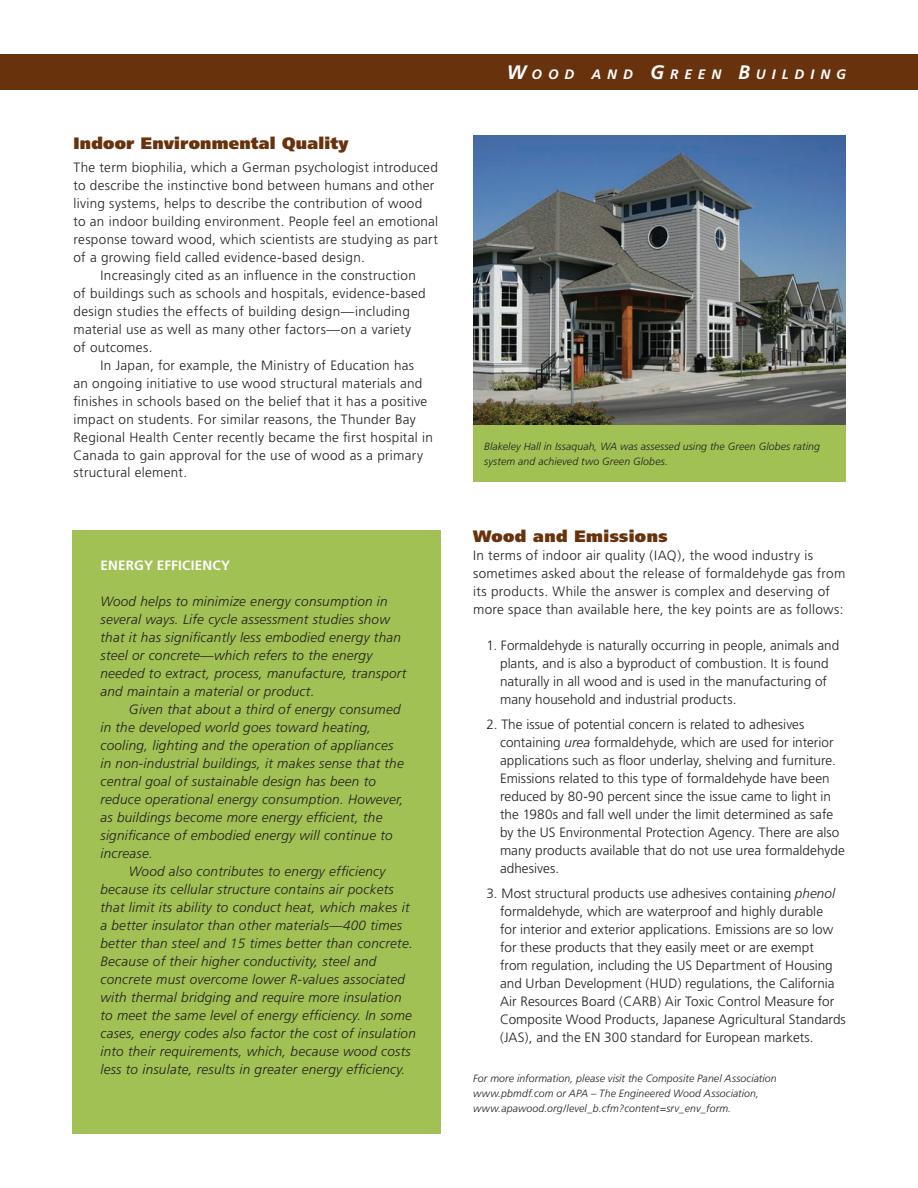
<style>
.page{position:relative;width:918px;height:1188px;background:#fff}
.page>*{position:absolute;margin:0;border:0;box-sizing:border-box;transform-origin:0 0}
.Subhead_Parag-1{font:900 16.5px "Frutiger";letter-spacing:.015em;color:#68320d}
.indent{font:900 16.5px "Frutiger";letter-spacing:.025em;color:#68320d}
.t1{font:italic 700 13.65px "Frutiger";letter-spacing:.435em;color:#fff}
.Bullets_Indented-2{font:300 13.5px/18px "Frutiger";letter-spacing:.01em;color:#231f20}
.t2{font:italic 300 13.5px/18px "Frutiger";letter-spacing:.02em;color:#231f20}
.indent-2{font:300 13.5px/18px "Frutiger";letter-spacing:.025em;color:#231f20}
.t3{font:700 13.5px "Frutiger";letter-spacing:.015em;color:#fff}
.indent-3{font:italic 300 10.5px/15px "Frutiger";letter-spacing:.01em;color:#231f20}
.s1{font-size:19.5px}
.s2{font-style:italic}
</style>
<div class="page">
<div style="left:73px;top:530px;width:368px;height:604px;background:#a1c155"></div>
<div style="left:0;top:54px;width:918px;height:36px;background:#68320d"></div>
<div style="left:473px;top:398px;width:373px;height:84px;background:#a1c155"></div>
<img style="left:473px;top:135px;width:373px;height:290px">
<p class="Subhead_Parag-1" style="left:74px;top:133px;width:277px">Indoor Environmental Quality</p>
<p class="Bullets_Indented-2" style="left:74px;top:158px;width:366px">The term biophilia, which a German psychologist introduced to describe the instinctive bond between humans and other living systems, helps to describe the contribution of wood<br>to an indoor building environment. People feel an emotional response toward wood, which scientists are studying as part of a growing field called evidence-based design.</p>
<p class="Bullets_Indented-2" style="left:74px;top:266px;width:354px;text-indent:27px">Increasingly cited as an influence in the construction of buildings such as schools and hospitals, evidence-based design studies the effects of building design—including material use as well as many other factors—on a variety of outcomes.</p>
<p class="Bullets_Indented-2" style="left:74px;top:356px;width:361px;text-indent:27px">In Japan, for example, the Ministry of Education has<br>an ongoing initiative to use wood structural materials and finishes in schools based on the belief that it has a positive impact on students. For similar reasons, the Thunder Bay Regional Health Center recently became the first hospital in Canada to gain approval for the use of wood as a primary structural element.</p>
<p class="t3" style="left:100px;top:557px;width:131px">ENERGY EFFICIENCY</p>
<p class="t2" style="left:100px;top:592px;width:289px">Wood helps to minimize energy consumption in</p>
<p class="t2" style="left:100px;top:610px;width:291px">several ways. Life cycle assessment studies show</p>
<p class="t2" style="left:100px;top:628px;width:302px">that it has significantly less embodied energy than</p>
<p class="t2" style="left:100px;top:646px;width:273px">steel or concrete—which refers to the energy</p>
<p class="t2" style="left:100px;top:664px;width:307px">needed to extract, process, manufacture, transport</p>
<p class="t2" style="left:100px;top:682px;width:215px">and maintain a material or product.</p>
<p class="t2" style="left:129px;top:700px;width:273px">Given that about a third of energy consumed</p>
<p class="t2" style="left:100px;top:718px;width:272px">in the developed world goes toward heating,</p>
<p class="t2" style="left:100px;top:736px;width:305px">cooling, lighting and the operation of appliances in non-industrial buildings, it makes sense that the central goal of sustainable design has been to reduce operational energy consumption. However, as buildings become more energy efficient, the significance of embodied energy will continue to increase.</p>
<p class="t2" style="left:100px;top:862px;width:317px;text-indent:28px">Wood also contributes to energy efficiency because its cellular structure contains air pockets that limit its ability to conduct heat, which makes it a better insulator than other materials—400 times better than steel and 15 times better than concrete.<br>Because of their higher conductivity, steel and concrete must overcome lower R-values associated with thermal bridging and require more insulation to meet the same level of energy efficiency. In some cases, energy codes also factor the cost of insulation into their requirements, which, because wood costs less to insulate, results in greater energy efficiency.</p>
<p class="t1" style="left:507px;top:66px;width:69px"><span class="s1">W</span>OOD</p>
<p class="t1" style="left:592px;top:66px;width:256px">AND <span class="s1">G</span>REEN <span class="s1">B</span>UILDING</p>
<p class="indent-3" style="left:484px;top:439px;width:337px">Blakeley Hall in Issaquah, WA was assessed using the Green Globes rating system and achieved two Green Globes.</p>
<p class="indent" style="left:473px;top:527px;width:196px">Wood and Emissions</p>
<p class="indent-2" style="left:473px;top:547px;width:374px">In terms of indoor air quality (IAQ), the wood industry is sometimes asked about the release of formaldehyde gas from its products. While the answer is complex and deserving of more space than available here, the key points are as follows:</p>
<p class="Bullets_Indented-2" style="left:500px;top:637px;width:341px;text-indent:-14px">1. Formaldehyde is naturally occurring in people, animals and plants, and is also a byproduct of combustion. It is found naturally in all wood and is used in the manufacturing of many household and industrial products.</p>
<p class="Bullets_Indented-2" style="left:500px;top:716px;width:346px;text-indent:-13px">2. The issue of potential concern is related to adhesives containing <span class="s2">urea</span> formaldehyde, which are used for interior applications such as floor underlay, shelving and furniture.<br>Emissions related to this type of formaldehyde have been reduced by 80-90 percent since the issue came to light in the 1980s and fall well under the limit determined as safe by the US Environmental Protection Agency. There are also many products available that do not use urea formaldehyde adhesives.</p>
<p class="Bullets_Indented-2" style="left:500px;top:884px;width:347px;text-indent:-14px">3. Most structural products use adhesives containing <span class="s2">phenol </span>formaldehyde, which are waterproof and highly durable<br>for interior and exterior applications. Emissions are so low for these products that they easily meet or are exempt<br>from regulation, including the US Department of Housing and Urban Development (HUD) regulations, the California Air Resources Board (CARB) Air Toxic Control Measure for Composite Wood Products, Japanese Agricultural Standards (JAS), and the EN 300 standard for European markets.</p>
<p class="indent-3" style="left:473px;top:1071px;width:305px">For more information, please visit the Composite Panel Association www.pbmdf.com or APA – The Engineered Wood Association, www.apawood.org/level_b.cfm?content=srv_env_form.</p>
</div>
